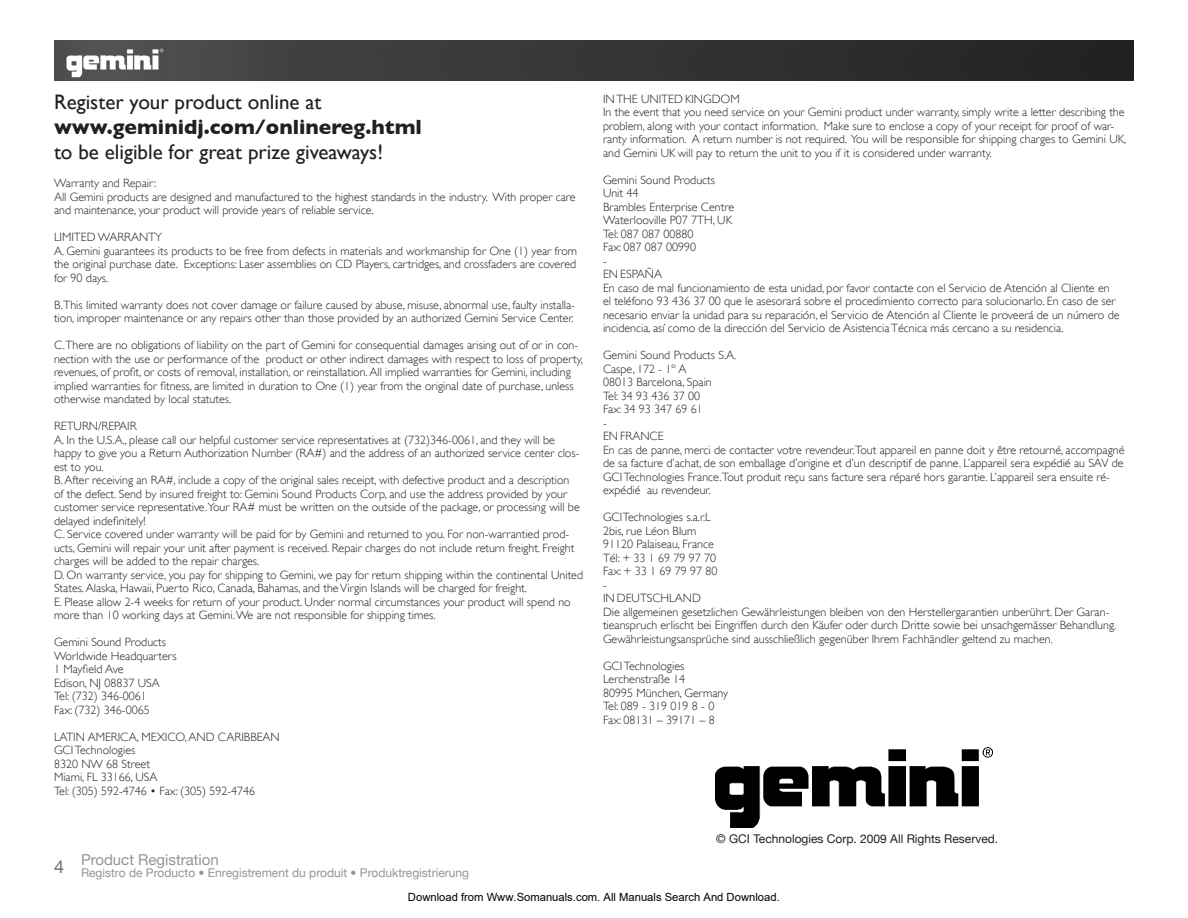
<style>
.page{position:relative;width:1188px;height:918px;background:#fff}
.page>*{position:absolute;margin:0;border:0;box-sizing:border-box;transform-origin:0 0}
.t1{font:21px "Gill Sans";color:#231f20}
.t2{font:700 21px "Gill Sans";color:#231f20}
.t3{font:15px "Helvetica Neue";color:#939598}
.t4{font:300 12px/13.5px "Gill Sans";color:#231f20}
.t5{font:12px "Helvetica Neue";color:#939598}
.t6{font:12px "Helvetica Neue";color:#231f20}
.t7{font:11.25px "Arial";color:#000}
</style>
<div class="page">
<img style="left:54px;top:40px;width:1080px;height:41px">
<img style="left:716px;top:747px;width:277px;height:81px">
<h1 class="t1" style="left:54px;top:90px;width:269px">Register your product online at</h1>
<h1 class="t2" style="left:54px;top:115px;width:369px">www.geminidj.com/onlinereg.html</h1>
<h1 class="t1" style="left:54px;top:140px;width:331px">to be eligible for great prize giveaways!</h1>
<p class="t4" style="left:54px;top:177px;width:523px">Warranty and Repair:<br>All Gemini products are designed and manufactured to the highest standards in the industry. With proper care and maintenance, your product will provide years of reliable service.</p>
<p class="t4" style="left:54px;top:231px;width:525px">LIMITED WARRANTY<br>A. Gemini guarantees its products to be free from defects in materials and workmanship for One (1) year from the original purchase date. Exceptions: Laser assemblies on CD Players, cartridges, and crossfaders are covered for 90 days.</p>
<p class="t4" style="left:54px;top:298px;width:523px">B.This limited warranty does not cover damage or failure caused by abuse, misuse, abnormal use, faulty installa&shy;tion, improper maintenance or any repairs other than those provided by an authorized Gemini Service Center.</p>
<p class="t4" style="left:54px;top:339px;width:530px">C.There are no obligations of liability on the part of Gemini for consequential damages arising out of or in con&shy;nection with the use or performance of the product or other indirect damages with respect to loss of property, revenues, of profit, or costs of removal, installation, or reinstallation. All implied warranties for Gemini, including implied warranties for fitness, are limited in duration to One (1) year from the original date of purchase, unless otherwise mandated by local statutes.</p>
<p class="t4" style="left:54px;top:420px;width:531px">RETURN/REPAIR<br>A. In the U.S.A., please call our helpful customer service representatives at (732)346-0061, and they will be happy to give you a Return Authorization Number (RA#) and the address of an authorized service center clos&shy;est to you.<br>B. After receiving an RA#, include a copy of the original sales receipt, with defective product and a description<br>of the defect. Send by insured freight to: Gemini Sound Products Corp, and use the address provided by your customer service representative.Your RA# must be written on the outside of the package, or processing will be delayed indefinitely!<br>C. Service covered under warranty will be paid for by Gemini and returned to you. For non-warrantied prod&shy;ucts, Gemini will repair your unit after payment is received. Repair charges do not include return freight. Freight charges will be added to the repair charges.<br>D. On warranty service, you pay for shipping to Gemini, we pay for return shipping within the continental United States. Alaska, Hawaii, Puerto Rico, Canada, Bahamas, and the Virgin Islands will be charged for freight.<br>E. Please allow 2-4 weeks for return of your product. Under normal circumstances your product will spend no more than 10 working days at Gemini. We are not responsible for shipping times.</p>
<p class="t4" style="left:54px;top:636px;width:124px">Gemini Sound Products<br>Worldwide Headquarters<br>1 Mayfield Ave<br>Edison, NJ 08837 USA<br>Tel: (732) 346-0061<br>Fax: (732) 346-0065</p>
<p class="t4" style="left:54px;top:730px;width:227px">LATIN AMERICA, MEXICO, AND CARIBBEAN<br>GCI Technologies<br>8320 NW 68 Street<br>Miami, FL 33166, USA<br>Tel: (305) 592-4746 • Fax: (305) 592-4746</p>
<p class="t3" style="left:81px;top:851px;width:139px">Product Registration</p>
<p class="t5" style="left:54px;top:866px;width:417px"><sup>4</sup> Registro de Producto • Enregistrement du produit • Produktregistrierung</p>
<p class="t4" style="left:603px;top:92px;width:525px">IN THE UNITED KINGDOM<br>In the event that you need service on your Gemini product under warranty, simply write a letter describing the problem, along with your contact information. Make sure to enclose a copy of your receipt for proof of war&shy;ranty information. A return number is not required. You will be responsible for shipping charges to Gemini UK, and Gemini UK will pay to return the unit to you if it is considered under warranty.</p>
<p class="t4" style="left:603px;top:173px;width:518px">Gemini Sound Products<br>Unit 44<br>Brambles Enterprise Centre<br>Waterlooville P07 7TH, UK<br>Tel: 087 087 00880<br>Fax: 087 087 00990<br>-<br>EN ESPAÑA<br>En caso de mal funcionamiento de esta unidad, por favor contacte con el Servicio de Atención al Cliente en el teléfono 93 436 37 00 que le asesorará sobre el procedimiento correcto para solucionarlo. En caso de ser necesario enviar la unidad para su reparación, el Servicio de Atención al Cliente le proveerá de un número de incidencia, así como de la dirección del Servicio de Asistencia Técnica más cercano a su residencia.</p>
<p class="t4" style="left:603px;top:349px;width:523px">Gemini Sound Products S.A.<br>Caspe, 172 - 1º A<br>08013 Barcelona, Spain<br>Tel: 34 93 436 37 00<br>Fax: 34 93 347 69 61<br>-<br>EN FRANCE<br>En cas de panne, merci de contacter votre revendeur.Tout appareil en panne doit y être retourné, accompagné de sa facture d’achat, de son emballage d’origine et d’un descriptif de panne. L’appareil sera expédié au SAV de GCI Technologies France.Tout produit reçu sans facture sera réparé hors garantie. L’appareil sera ensuite ré&shy;expédié au revendeur.</p>
<p class="t4" style="left:603px;top:511px;width:515px">GCITechnologies s.a.r.L<br>2bis, rue Léon Blum<br>91120 Palaiseau, France<br>Tél: + 33 1 69 79 97 70<br>Fax: + 33 1 69 79 97 80<br>-<br>IN DEUTSCHLAND<br>Die allgemeinen gesetzlichen Gewährleistungen bleiben von den Herstellergarantien unberührt. Der Garan&shy;tieanspruch erlischt bei Eingriffen durch den Käufer oder durch Dritte sowie bei unsachgemässer Behandlung.<br>Gewährleistungsansprüche sind ausschließlich gegenüber Ihrem Fachhändler geltend zu machen.</p>
<p class="t4" style="left:603px;top:659px;width:127px">GCI Technologies<br>Lerchenstraße 14<br>80995 München, Germany<br>Tel: 089 - 319 019 8 - 0<br>Fax: 08131 – 39171 – 8</p>
<p class="t6" style="left:716px;top:831px;width:284px">© GCI Technologies Corp. 2009 All Rights Reserved.</p>
<p class="t7" style="left:408px;top:890px;width:373px">Download from Www.Somanuals.com. All Manuals Search And Download.</p>
</div>
